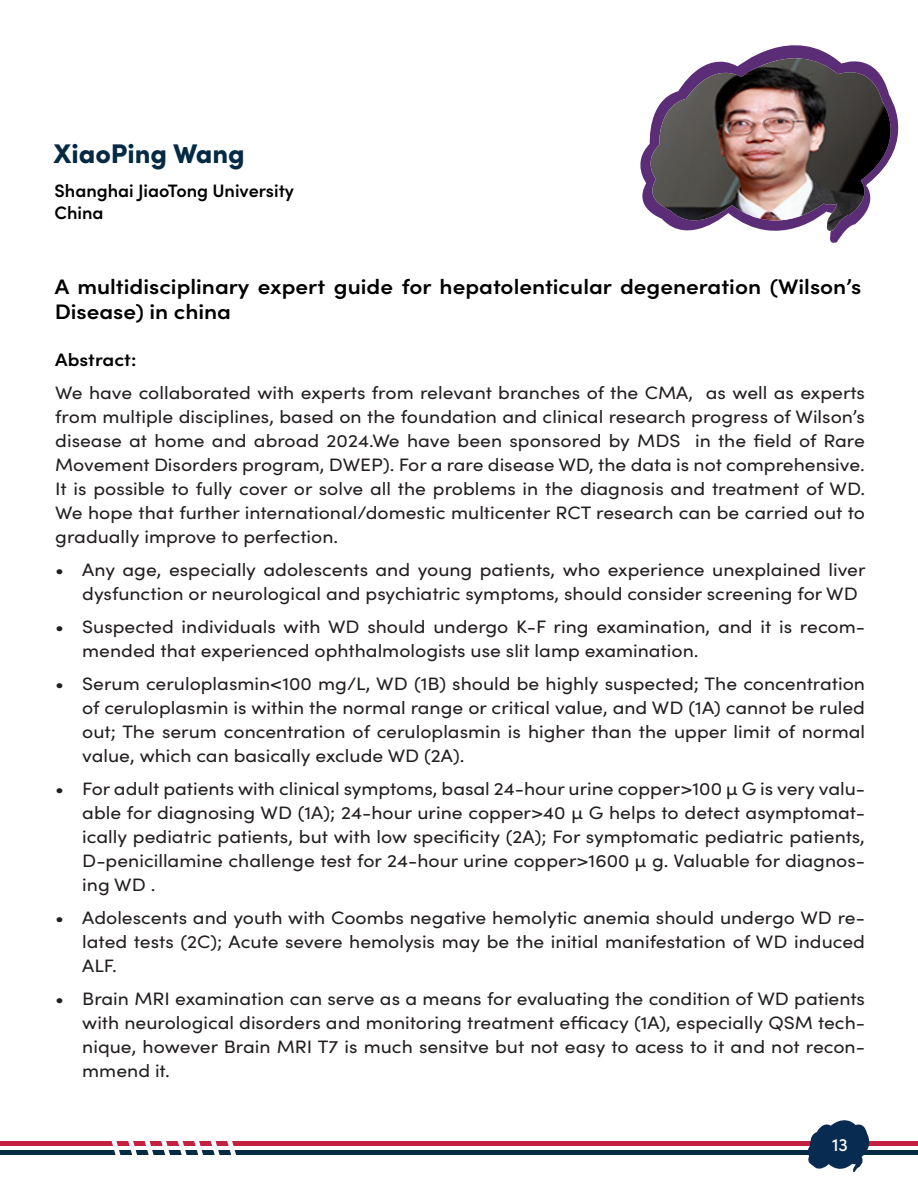
<style>
.page{position:relative;width:918px;height:1188px;background:#fff}
.page>*{position:absolute;margin:0;border:0;box-sizing:border-box;transform-origin:0 0}
.t1{font:900 27px "Sofia Pro";color:#042a44}
.t2{font:600 21px/25.2px "Sofia Pro";color:#000;scale:1.08 1}
.t3{font:18px/24px "Sofia Pro";color:#231f20;text-align:justify;scale:1.08 1}
.t4{font:600 18px/21.6px "Sofia Pro";color:#000}
.t5{font:600 18px "Sofia Pro";color:#000;scale:1.08 1}
.t6{font:500 18px "Sofia Pro";color:#fff}
</style>
<div class="page">
<div style="left:0;top:1141px;width:918px;height:5px;background:#c42040"></div>
<div style="left:0;top:1150px;width:918px;height:5px;background:#042a44"></div>
<svg style="left:808px;top:1120px;width:62px;height:52px"></svg>
<svg style="left:111px;top:1141px;width:125px;height:14px"></svg>
<svg style="left:750px;top:45px;width:85px;height:13px"></svg>
<img style="left:642px;top:58px;width:257px;height:183px">
<p class="t1" style="left:54px;top:132px;width:193px">XiaoPing Wang</p>
<p class="t4" style="left:55px;top:179px;width:241px">Shanghai JiaoTong University<br>China</p>
<p class="t2" style="left:55px;top:273px;width:748px">A multidisciplinary expert guide for hepatolenticular degeneration (Wilson’s<br>Disease) in china</p>
<p class="t5" style="left:55px;top:346px;width:77px">Abstract:</p>
<p class="t3" style="left:55px;top:380px;width:751px">We have collaborated with experts from relevant branches of the CMA, as well as experts from multiple disciplines, based on the foundation and clinical research progress of Wilson’s disease at home and abroad 2024.We have been sponsored by MDS in the field of Rare Movement Disorders program, DWEP). For a rare disease WD, the data is not comprehensive.<br>It is possible to fully cover or solve all the problems in the diagnosis and treatment of WD.<br>We hope that further international/domestic multicenter RCT research can be carried out to gradually improve to perfection.</p>
<p class="t3" style="left:82px;top:557px;width:727px;text-indent:-27px">• Any age, especially adolescents and young patients, who experience unexplained liver dysfunction or neurological and psychiatric symptoms, should consider screening for WD</p>
<p class="t3" style="left:82px;top:614px;width:726px;text-indent:-27px">• Suspected individuals with WD should undergo K-F ring examination, and it is recom&shy;mended that experienced ophthalmologists use slit lamp examination.</p>
<p class="t3" style="left:82px;top:671px;width:726px;text-indent:-27px">• Serum ceruloplasmin&lt;100 mg/L, WD (1B) should be highly suspected; The concentration of ceruloplasmin is within the normal range or critical value, and WD (1A) cannot be ruled out; The serum concentration of ceruloplasmin is higher than the upper limit of normal value, which can basically exclude WD (2A).</p>
<p class="t3" style="left:82px;top:776px;width:726px;text-indent:-27px">• For adult patients with clinical symptoms, basal 24-hour urine copper&gt;100 μ G is very valu&shy;able for diagnosing WD (1A); 24-hour urine copper&gt;40 μ G helps to detect asymptomat&shy;ically pediatric patients, but with low specificity (2A); For symptomatic pediatric patients, D-penicillamine challenge test for 24-hour urine copper&gt;1600 μ g. Valuable for diagnos&shy;ing WD .</p>
<p class="t3" style="left:82px;top:905px;width:726px;text-indent:-27px">• Adolescents and youth with Coombs negative hemolytic anemia should undergo WD re&shy;lated tests (2C); Acute severe hemolysis may be the initial manifestation of WD induced ALF.</p>
<p class="t3" style="left:82px;top:986px;width:726px;text-indent:-27px">• Brain MRI examination can serve as a means for evaluating the condition of WD patients with neurological disorders and monitoring treatment efficacy (1A), especially QSM tech&shy;nique, however Brain MRI T7 is much sensitve but not easy to acess to it and not recon&shy;mmend it.</p>
<p class="t6" style="left:832px;top:1131px;width:17px">13</p>
</div>
